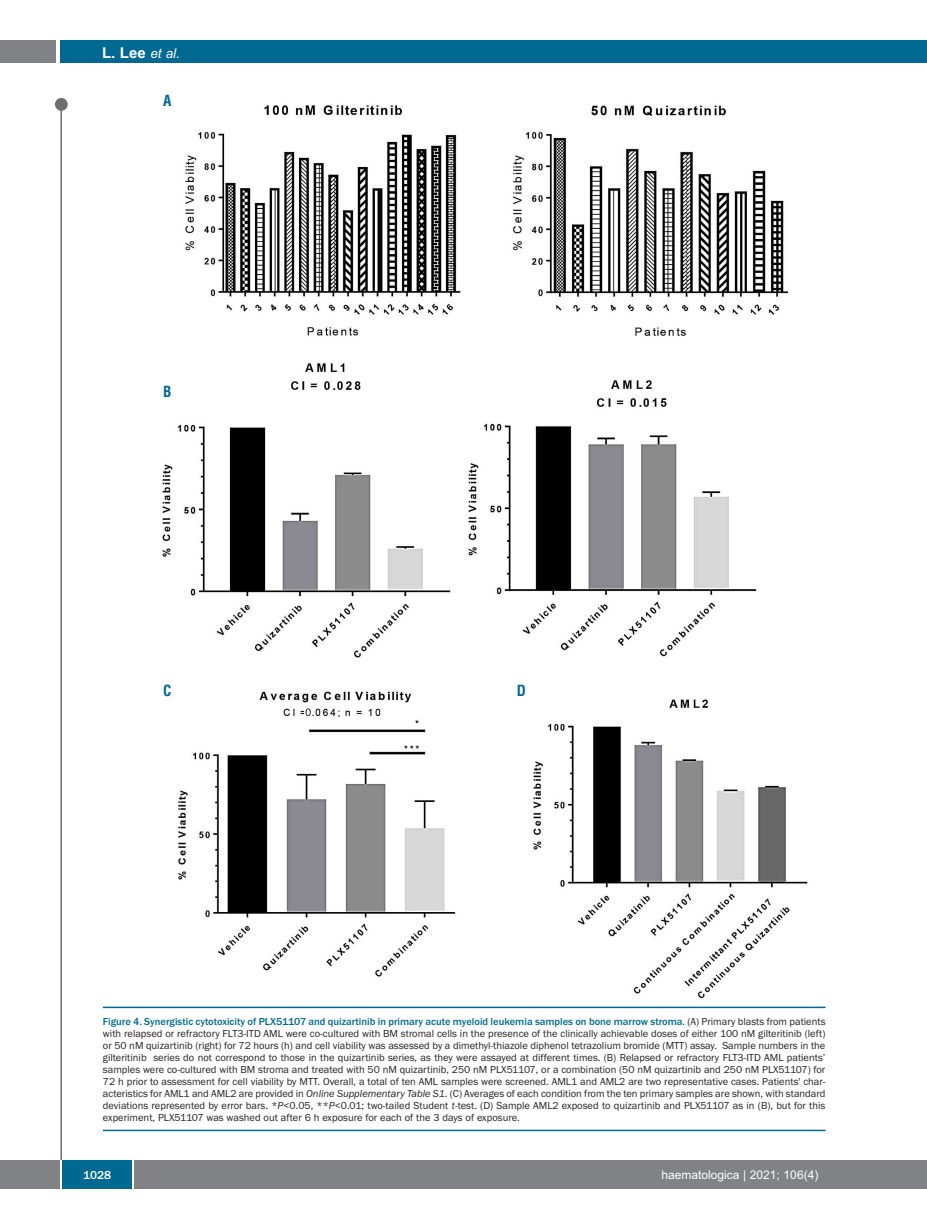
<style>
.page{position:relative;width:927px;height:1225px;background:#fff}
.page>*{position:absolute;margin:0;border:0;box-sizing:border-box;transform-origin:0 0}
.t1{font:700 15px "Arial";color:#fff}
.t2{font:700 condensed 15px "Helvetica";color:#006991}
.t3{font:12px "Arial";color:#fff}
.t4{font:500 12px "Franklin Gothic";color:#fff}
.t5{font:10.5px/12px "Franklin Gothic";color:#231f20;text-align:justify}
.s1{font-weight:400;font-style:italic;font-size:13.5px}
.s2{font-weight:500;color:#006991}
.s3{font-style:italic}
</style>
<div class="page">
<div style="left:911px;top:40px;width:16px;height:22px;background:#006991"></div>
<div style="left:910px;top:1160px;width:17px;height:28px;background:#808285"></div>
<div style="left:55px;top:98px;width:13px;height:13px;background:#6c6d70;border-radius:50%"></div>
<hr style="left:60px;top:101px;width:2px;height:1061px;background:#6c6d70">
<div style="left:60px;top:40px;width:852px;height:22px;background:#006991"></div>
<div style="left:0;top:40px;width:56px;height:22px;background:#808285"></div>
<div style="left:0;top:1160px;width:911px;height:28px;background:#808285"></div>
<div style="left:62px;top:1160px;width:71px;height:28px;background:#006991"></div>
<hr style="left:60px;top:1160px;width:2px;height:28px;background:#fff">
<svg style="left:133px;top:1160px;width:1px;height:28px"></svg>
<img style="left:162px;top:105px;width:646px;height:894px">
<hr style="left:103px;top:1006px;width:723px;height:2px;background:#006991">
<hr style="left:103px;top:1129px;width:723px;height:2px;background:#006991">
<h1 class="t1" style="left:102px;top:44px;width:79px">L. Lee <span class="s1">et al.</span></h1>
<h1 class="t2" style="left:163px;top:92px;width:10px">A</h1>
<h1 class="t2" style="left:163px;top:383px;width:10px">B</h1>
<h1 class="t2" style="left:163px;top:681px;width:10px">C</h1>
<h1 class="t2" style="left:517px;top:681px;width:11px">D</h1>
<p class="t5" style="left:103px;top:1015px;width:724px"><span class="s2">Figure 4. Synergistic cytotoxicity of PLX51107 and quizartinib in primary acute myeloid leukemia samples on bone marrow stroma.</span> (A) Primary blasts from patients with relapsed or refractory FLT3-ITD AML were co-cultured with BM stromal cells in the presence of the clinically achievable doses of either 100 nM gilteritinib (left) or 50 nM quizartinib (right) for 72 hours (h) and cell viability was assessed by a dimethyl-thiazole diphenol tetrazolium bromide (MTT) assay. Sample numbers in the gilteritinib series do not correspond to those in the quizartinib series, as they were assayed at different times. (B) Relapsed or refractory FLT3-ITD AML patients’ samples were co-cultured with BM stroma and treated with 50 nM quizartinib, 250 nM PLX51107, or a combination (50 nM quizartinib and 250 nM PLX51107) for 72 h prior to assessment for cell viability by MTT. Overall, a total of ten AML samples were screened. AML1 and AML2 are two representative cases. Patients' char&shy;acteristics for AML1 and AML2 are provided in <span class="s3">Online Supplementary Table S1</span>. (C) Averages of each condition from the ten primary samples are shown, with standard deviations represented by error bars. *<span class="s3">P</span>&lt;0.05, **<span class="s3">P</span>&lt;0.01; two-tailed Student <span class="s3">t</span>-test. (D) Sample AML2 exposed to quizartinib and PLX51107 as in (B), but for this experiment, PLX51107 was washed out after 6 h exposure for each of the 3 days of exposure.</p>
<p class="t4" style="left:83px;top:1167px;width:30px">1028</p>
<p class="t3" style="left:661px;top:1167px;width:158px">haematologica | 2021; 106(4)</p>
</div>
